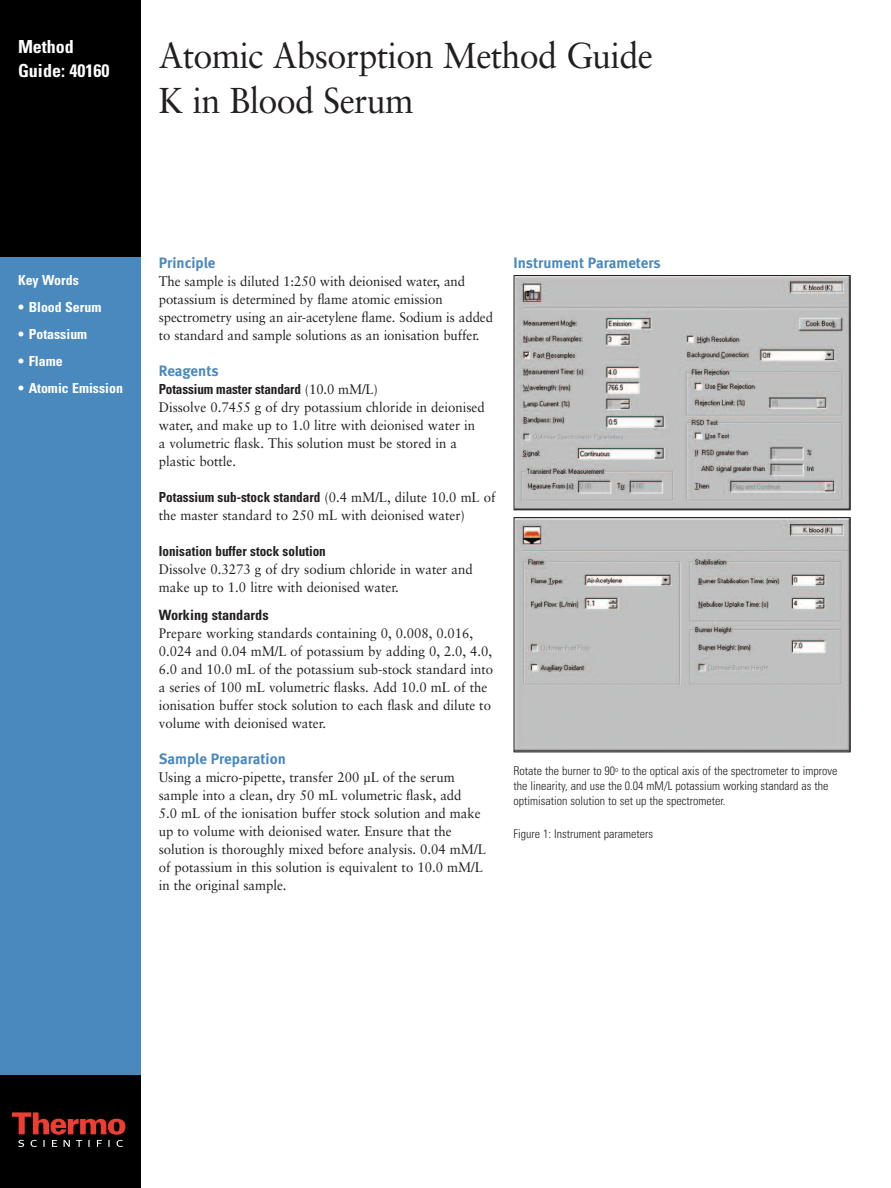
<style>
.page{position:relative;width:891px;height:1188px;background:#fff}
.page>*{position:absolute;margin:0;border:0;box-sizing:border-box;transform-origin:0 0}
.t1{font:36px/45px "Sabon";letter-spacing:-.02em;color:#231f20;scale:.95 1}
.t2{font:700 condensed 18px/24px "Univers";color:#fff}
.t3{font:15px "Meta Bold LF";color:#4a89be}
.t4{font:700 condensed 14.25px "Univers";color:#231f20}
.t5{font:13.8px/18px "Sabon";color:#231f20;scale:.95 1}
.t6{font:700 condensed 13.8px "Univers";color:#231f20;scale:.95 1}
.t7{font:700 condensed 13.8px "Univers";color:#fff}
.t8{font:300 condensed 12px/15px "Univers";color:#231f20}
.s1{font-family:"Sabon";font-weight:400;font-stretch:normal}
</style>
<div class="page">
<div style="left:0;top:257px;width:141px;height:931px;background:#4a89be"></div>
<div style="left:0;top:0;width:141px;height:257px;background:#000001"></div>
<div style="left:0;top:1076px;width:141px;height:112px;background:#000001"></div>
<svg style="left:12px;top:1112px;width:113px;height:35px"></svg>
<img style="left:516px;top:277px;width:332px;height:231px">
<div style="left:514px;top:275px;width:336px;height:235px;border:1px solid #231f20"></div>
<img style="left:516px;top:519px;width:332px;height:231px">
<div style="left:514px;top:517px;width:336px;height:235px;border:1px solid #231f20"></div>
<h2 class="t2" style="left:18px;top:37px;width:93px">Method<br>Guide: 40160</h2>
<h1 class="t1" style="left:159px;top:36px;width:522px">Atomic Absorption Method Guide<br>K in Blood Serum</h1>
<p class="t7" style="left:18px;top:275px;width:62px">Key Words</p>
<p class="t7" style="left:18px;top:302px;width:85px">• Blood Serum</p>
<p class="t7" style="left:18px;top:329px;width:71px">• Potassium</p>
<p class="t7" style="left:18px;top:356px;width:46px">• Flame</p>
<p class="t7" style="left:18px;top:383px;width:107px">• Atomic Emission</p>
<p class="t3" style="left:159px;top:257px;width:58px">Principle</p>
<p class="t5" style="left:159px;top:273px;width:353px">The sample is diluted 1:250 with deionised water, and potassium is determined by flame atomic emission spectrometry using an air-acetylene flame. Sodium is added to standard and sample solutions as an ionisation buffer.</p>
<p class="t3" style="left:159px;top:365px;width:61px">Reagents</p>
<p class="t6" style="left:159px;top:384px;width:232px">Potassium master standard <span class="s1">(10.0 mM/L)</span></p>
<p class="t5" style="left:159px;top:399px;width:345px">Dissolve 0.7455 g of dry potassium chloride in deionised water, and make up to 1.0 litre with deionised water in a volumetric flask. This solution must be stored in a plastic bottle.</p>
<p class="t6" style="left:159px;top:492px;width:356px">Potassium sub-stock standard <span class="s1">(0.4 mM/L, dilute 10.0 mL of</span></p>
<p class="t5" style="left:159px;top:507px;width:324px">the master standard to 250 mL with deionised water)</p>
<p class="t6" style="left:159px;top:546px;width:177px">Ionisation buffer stock solution</p>
<p class="t5" style="left:159px;top:561px;width:332px">Dissolve 0.3273 g of dry sodium chloride in water and make up to 1.0 litre with deionised water.</p>
<p class="t4" style="left:159px;top:610px;width:111px">Working standards</p>
<p class="t5" style="left:159px;top:625px;width:353px">Prepare working standards containing 0, 0.008, 0.016, 0.024 and 0.04 mM/L of potassium by adding 0, 2.0, 4.0, 6.0 and 10.0 mL of the potassium sub-stock standard into a series of 100 mL volumetric flasks. Add 10.0 mL of the ionisation buffer stock solution to each flask and dilute to volume with deionised water.</p>
<p class="t3" style="left:159px;top:754px;width:129px">Sample Preparation</p>
<p class="t5" style="left:159px;top:769px;width:346px">Using a micro-pipette, transfer 200 µL of the serum sample into a clean, dry 50 mL volumetric flask, add<br>5.0 mL of the ionisation buffer stock solution and make up to volume with deionised water. Ensure that the solution is thoroughly mixed before analysis. 0.04 mM/L of potassium in this solution is equivalent to 10.0 mM/L in the original sample.</p>
<p class="t3" style="left:514px;top:257px;width:148px">Instrument Parameters</p>
<p class="t8" style="left:514px;top:765px;width:325px">Rotate the burner to 90<sup>o</sup> to the optical axis of the spectrometer to improve the linearity, and use the 0.04 mM/L potassium working standard as the optimisation solution to set up the spectrometer.</p>
<p class="t8" style="left:514px;top:827px;width:141px">Figure 1: Instrument parameters</p>
</div>
